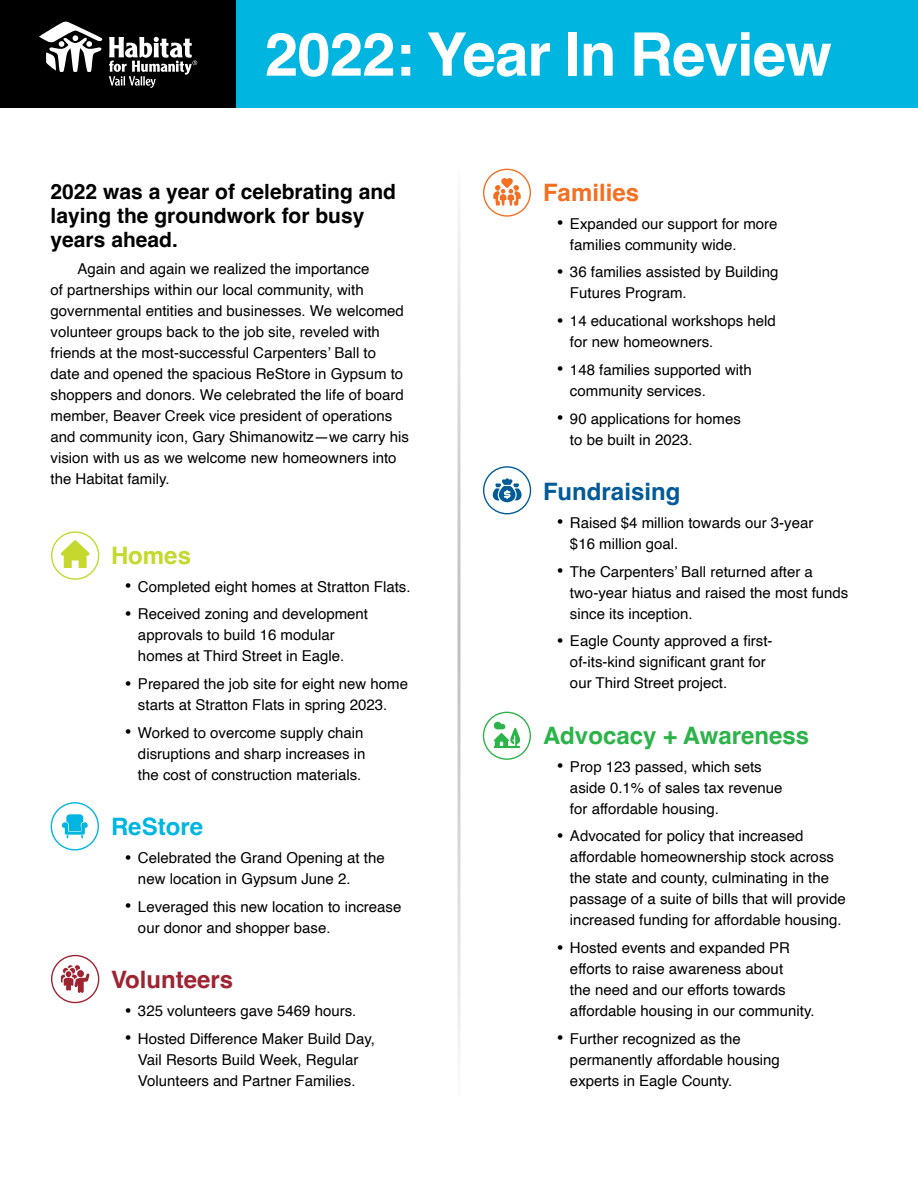
<style>
.page{position:relative;width:918px;height:1188px;background:#fff}
.page>*{position:absolute;margin:0;border:0;box-sizing:border-box;transform-origin:0 0}
.t1{font:700 60px "Helvetica";letter-spacing:-.015em;color:#fff}
.t2{font:700 24px "Helvetica";color:#2cb34a}
.t3{font:700 24px "Helvetica";color:#005b97}
.t4{font:700 24px "Helvetica";color:#9e2432}
.t5{font:700 24px "Helvetica";color:#f36f21}
.t6{font:700 24px "Helvetica";color:#00b5df}
.t7{font:700 24px "Helvetica";color:#c4d82e}
.t8{font:700 21px/24px "Helvetica";color:#000}
.t9{font:15px/21px "Helvetica";color:#000}
.s1{font-family:"Helvetica Neue";font-weight:700;font-size:21px}
</style>
<div class="page">
<div style="left:0;top:0;width:236px;height:108px;background:#000"></div>
<svg style="left:39px;top:21px;width:64px;height:51px"></svg>
<svg style="left:109px;top:37px;width:88px;height:51px"></svg>
<div style="left:236px;top:0;width:682px;height:108px;background:#00b5df"></div>
<div style="left:483px;top:169px;width:48px;height:48px;border:1px solid #f36f21;border-radius:50%"></div>
<svg style="left:493px;top:178px;width:28px;height:28px"></svg>
<div style="left:51px;top:955px;width:48px;height:48px;border:1px solid #9e2432;border-radius:50%"></div>
<svg style="left:61px;top:965px;width:29px;height:28px"></svg>
<div style="left:77px;top:970px;width:7px;height:7px;background:#9e2432;border-radius:50%"></div>
<div style="left:51px;top:802px;width:48px;height:49px;border:1px solid #00b5df;border-radius:50%"></div>
<svg style="left:62px;top:814px;width:26px;height:24px"></svg>
<div style="left:483px;top:712px;width:48px;height:48px;border:1px solid #2cb34a;border-radius:50%"></div>
<svg style="left:494px;top:722px;width:26px;height:26px"></svg>
<div style="left:51px;top:531px;width:48px;height:49px;border:1px solid #c4d82e;border-radius:50%"></div>
<svg style="left:61px;top:540px;width:29px;height:28px"></svg>
<div style="left:483px;top:466px;width:48px;height:48px;border:1px solid #005b97;border-radius:50%"></div>
<svg style="left:493px;top:478px;width:29px;height:24px"></svg>
<h1 class="t1" style="left:265px;top:18px;width:569px">2022: Year In Review</h1>
<h3 class="t8" style="left:51px;top:182px;width:347px">2022 was a year of celebrating and laying the groundwork for busy years ahead.</h3>
<p class="t9" style="left:51px;top:259px;width:360px;text-indent:27px">Again and again we realized the importance<br>of partnerships within our local community, with governmental entities and businesses. We welcomed volunteer groups back to the job site, reveled with friends at the most-successful Carpenters’ Ball to<br>date and opened the spacious ReStore in Gypsum to shoppers and donors. We celebrated the life of board member, Beaver Creek vice president of operations and community icon, Gary Shimanowitz—we carry his vision with us as we welcome new homeowners into the Habitat family.</p>
<h2 class="t7" style="left:111px;top:541px;width:82px">Homes</h2>
<p class="t9" style="left:124px;top:576px;width:288px"><span class="s1">•</span> Completed eight homes at Stratton Flats.</p>
<p class="t9" style="left:138px;top:604px;width:232px;text-indent:-13px"><span class="s1">•</span> Received zoning and development approvals to build 16 modular homes at Third Street in Eagle.</p>
<p class="t9" style="left:124px;top:674px;width:285px;text-align:center"><span class="s1">•</span> Prepared the job site for eight new home starts at Stratton Flats in spring 2023.</p>
<p class="t9" style="left:138px;top:723px;width:229px;text-indent:-13px"><span class="s1">•</span> Worked to overcome supply chain disruptions and sharp increases in the cost of construction materials.</p>
<h2 class="t6" style="left:111px;top:812px;width:94px">ReStore</h2>
<p class="t9" style="left:138px;top:848px;width:248px;text-indent:-13px"><span class="s1">•</span> Celebrated the Grand Opening at the new location in Gypsum June 2.</p>
<p class="t9" style="left:138px;top:897px;width:265px;text-indent:-13px"><span class="s1">•</span> Leveraged this new location to increase our donor and shopper base.</p>
<h2 class="t4" style="left:111px;top:965px;width:124px">Volunteers</h2>
<p class="t9" style="left:124px;top:1001px;width:233px"><span class="s1">•</span> 325 volunteers gave 5469 hours.</p>
<p class="t9" style="left:124px;top:1029px;width:252px;text-align:center"><span class="s1">•</span> Hosted Difference Maker Build Day,<br>Vail Resorts Build Week, Regular<br>Volunteers and Partner Families.</p>
<h2 class="t5" style="left:543px;top:178px;width:98px">Families</h2>
<p class="t9" style="left:570px;top:213px;width:209px;text-indent:-13px"><span class="s1">•</span> Expanded our support for more families community wide.</p>
<p class="t9" style="left:570px;top:262px;width:210px;text-indent:-13px"><span class="s1">•</span> 36 families assisted by Building<br>Futures Program.</p>
<p class="t9" style="left:570px;top:311px;width:207px;text-indent:-13px"><span class="s1">•</span> 14 educational workshops held for new homeowners.</p>
<p class="t9" style="left:570px;top:360px;width:183px;text-indent:-13px"><span class="s1">•</span> 148 families supported with community services.</p>
<p class="t9" style="left:570px;top:408px;width:172px;text-indent:-13px"><span class="s1">•</span> 90 applications for homes to be built in 2023.</p>
<h2 class="t3" style="left:543px;top:477px;width:139px">Fundraising</h2>
<p class="t9" style="left:570px;top:513px;width:245px;text-indent:-13px"><span class="s1">•</span> Raised $4 million towards our 3-year $16 million goal.</p>
<p class="t9" style="left:570px;top:561px;width:280px;text-indent:-13px"><span class="s1">•</span> The Carpenters’ Ball returned after a two-year hiatus and raised the most funds since its inception.</p>
<p class="t9" style="left:570px;top:631px;width:204px;text-indent:-13px"><span class="s1">•</span> Eagle County approved a first&shy;of-its-kind significant grant for our Third Street project.</p>
<h2 class="t2" style="left:543px;top:721px;width:268px">Advocacy + Awareness</h2>
<p class="t9" style="left:570px;top:756px;width:214px;text-indent:-13px"><span class="s1">•</span> Prop 123 passed, which sets aside 0.1% of sales tax revenue for affordable housing.</p>
<p class="t9" style="left:570px;top:826px;width:277px;text-indent:-13px"><span class="s1">•</span> Advocated for policy that increased affordable homeownership stock across the state and county, culminating in the passage of a suite of bills that will provide increased funding for affordable housing.</p>
<p class="t9" style="left:570px;top:938px;width:246px;text-indent:-13px"><span class="s1">•</span> Hosted events and expanded PR efforts to raise awareness about<br>the need and our efforts towards affordable housing in our community.</p>
<p class="t9" style="left:570px;top:1029px;width:211px;text-indent:-13px"><span class="s1">•</span> Further recognized as the permanently affordable housing experts in Eagle County.</p>
</div>
